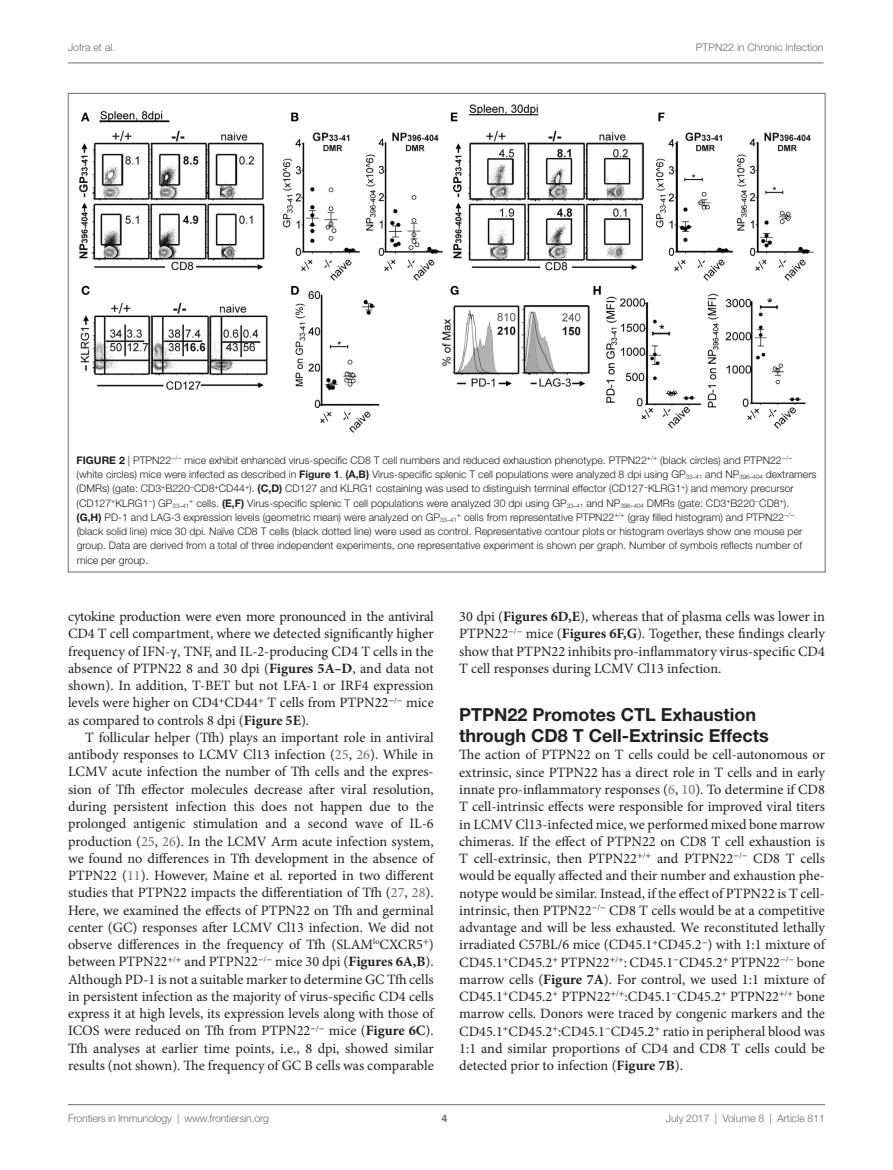
<style>
.page{position:relative;width:893px;height:1170px;background:#fff}
.page>*{position:absolute;margin:0;border:0;box-sizing:border-box;transform-origin:0 0}
.t1{font:700 18px/21px "Helvetica Neue LT Std";color:#231f20}
.t2{font:14.25px/17.2px "Minion Pro";color:#231f20;text-align:justify}
.t3{font:300 10.5px/14.2px "Helvetica Neue LT Std";color:#231f20}
.t4{font:300 10.5px "Helvetica Neue LT Std";color:#6c6d70}
.t5{font:700 10.5px "Helvetica Neue LT Std";color:#6c6d70}
.s1{font-weight:700}
.s2{font-family:"STIX General"}
.s3{color:#6c6d70}
</style>
<div class="page">
<img style="left:79px;top:104px;width:735px;height:329px">
<hr style="left:68px;top:63px;width:756px;height:1px;background:#6c6d70">
<hr style="left:68px;top:1104px;width:757px;height:1px;background:#6c6d70">
<p class="t4" style="left:68px;top:41px;width:49px">Jofra et al.</p>
<p class="t4" style="left:696px;top:41px;width:129px">PTPN22 in Chronic Infection</p>
<p class="t3" style="left:77px;top:452px;width:741px"><span class="s1">Figure 2</span> | PTPN22<sup>−</sup><sup>/</sup><sup>−</sup> mice exhibit enhanced virus-specific CD8 T cell numbers and reduced exhaustion phenotype. PTPN22<sup>+</sup><sup>/</sup><sup>+</sup> (black circles) and PTPN22<sup>−</sup><sup>/</sup><sup>− </sup>(white circles) mice were infected as described in <span class="s1">Figure 1</span>. <span class="s1">(A,B)</span> Virus-specific splenic T cell populations were analyzed 8 dpi using GP<sub>33–41</sub> and NP<sub>396–404</sub> dextramers (DMRs) (gate: CD3<sup>+</sup>B220<sup>−</sup>CD8<sup>+</sup>CD44<sup>+</sup>). <span class="s1">(C,D)</span> CD127 and KLRG1 costaining was used to distinguish terminal effector (CD127<sup>−</sup>KLRG1<sup>+</sup>) and memory precursor (CD127<sup>+</sup>KLRG1<sup>−</sup>) GP<sub>33–41</sub><sup>+</sup> cells. <span class="s1">(E,F)</span> Virus-specific splenic T cell populations were analyzed 30 dpi using GP<sub>33–41</sub> and NP<sub>396–404</sub> DMRs (gate: CD3<sup>+</sup>B220<sup>−</sup>CD8<sup>+</sup>). <span class="s1">(G,H)</span> PD-1 and LAG-3 expression levels (geometric mean) were analyzed on GP<sub>33–41</sub><sup>+</sup> cells from representative PTPN22<sup>+</sup><sup>/</sup><sup>+</sup> (gray filled histogram) and PTPN22<sup>−</sup><sup>/</sup><sup>− </sup>(black solid line) mice 30 dpi. Naïve CD8 T cells (black dotted line) were used as control. Representative contour plots or histogram overlays show one mouse per group. Data are derived from a total of three independent experiments, one representative experiment is shown per graph. Number of symbols reflects number of mice per group.</p>
<p class="t2" style="left:68px;top:608px;width:367px">cytokine production were even more pronounced in the antiviral CD4 T cell compartment, where we detected significantly higher frequency of IFN-<span class="s2">γ</span>, TNF, and IL-2-producing CD4 T cells in the absence of PTPN22 8 and 30 dpi (<span class="s1">Figures 5A–D</span>, and data not shown). In addition, T-BET but not LFA-1 or IRF4 expression levels were higher on CD4<sup>+</sup>CD44<sup>+</sup> T cells from PTPN22<sup>−</sup><sup>/</sup><sup>−</sup> mice as compared to controls 8 dpi (<span class="s1">Figure 5E</span>).</p>
<p class="t2" style="left:68px;top:728px;width:367px;text-indent:17px">T follicular helper (Tfh) plays an important role in antiviral antibody responses to LCMV Cl13 infection (<span class="s3">25</span>, <span class="s3">26</span>). While in LCMV acute infection the number of Tfh cells and the expres&shy;sion of Tfh effector molecules decrease after viral resolution, during persistent infection this does not happen due to the prolonged antigenic stimulation and a second wave of IL-6 production (<span class="s3">25</span>, <span class="s3">26</span>). In the LCMV Arm acute infection system, we found no differences in Tfh development in the absence of PTPN22 (<span class="s3">11</span>). However, Maine et al. reported in two different studies that PTPN22 impacts the differentiation of Tfh (<span class="s3">27</span>, <span class="s3">28</span>).<br>Here, we examined the effects of PTPN22 on Tfh and germinal center (GC) responses after LCMV Cl13 infection. We did not observe differences in the frequency of Tfh (SLAM<sup>lo</sup>CXCR5<sup>+</sup>) between PTPN22<sup>+</sup><sup>/</sup><sup>+</sup> and PTPN22<sup>−</sup><sup>/</sup><sup>−</sup> mice 30 dpi (<span class="s1">Figures 6A,B</span>).<br>Although PD-1 is not a suitable marker to determine GC Tfh cells in persistent infection as the majority of virus-specific CD4 cells express it at high levels, its expression levels along with those of ICOS were reduced on Tfh from PTPN22<sup>−</sup><sup>/</sup><sup>−</sup> mice (<span class="s1">Figure 6C</span>).<br>Tfh analyses at earlier time points, i.e., 8 dpi, showed similar results (not shown). The frequency of GC B cells was comparable</p>
<p class="t2" style="left:459px;top:608px;width:367px">30 dpi (<span class="s1">Figures 6D,E</span>), whereas that of plasma cells was lower in PTPN22<sup>−</sup><sup>/</sup><sup>−</sup> mice (<span class="s1">Figures 6F,G</span>). Together, these findings clearly show that PTPN22 inhibits pro-inflammatory virus-specific CD4<br>T cell responses during LCMV Cl13 infection.</p>
<p class="t1" style="left:459px;top:703px;width:311px">PTPN22 Promotes CTL Exhaustion through CD8 T Cell-Extrinsic Effects</p>
<p class="t2" style="left:459px;top:746px;width:367px">The action of PTPN22 on T cells could be cell-autonomous or extrinsic, since PTPN22 has a direct role in T cells and in early innate pro-inflammatory responses (<span class="s3">6</span>, <span class="s3">10</span>). To determine if CD8<br>T cell-intrinsic effects were responsible for improved viral titers in LCMV Cl13-infected mice, we performed mixed bone marrow chimeras. If the effect of PTPN22 on CD8 T cell exhaustion is T cell-extrinsic, then PTPN22<sup>+</sup><sup>/</sup><sup>+</sup> and PTPN22<sup>−</sup><sup>/</sup><sup>−</sup> CD8 T cells would be equally affected and their number and exhaustion phe&shy;notype would be similar. Instead, if the effect of PTPN22 is T cell&shy;intrinsic, then PTPN22<sup>−</sup><sup>/</sup><sup>−</sup> CD8 T cells would be at a competitive advantage and will be less exhausted. We reconstituted lethally irradiated C57BL/6 mice (CD45.1<sup>+</sup>CD45.2<sup>−</sup>) with 1:1 mixture of CD45.1<sup>+</sup>CD45.2<sup>+</sup> PTPN22<sup>+</sup><sup>/</sup><sup>+</sup>: CD45.1<sup>−</sup>CD45.2<sup>+</sup> PTPN22<sup>−</sup><sup>/</sup><sup>−</sup> bone marrow cells (<span class="s1">Figure 7A</span>). For control, we used 1:1 mixture of CD45.1<sup>+</sup>CD45.2<sup>+</sup> PTPN22<sup>+</sup><sup>/</sup><sup>+</sup>:CD45.1<sup>−</sup>CD45.2<sup>+</sup> PTPN22<sup>+</sup><sup>/</sup><sup>+</sup> bone marrow cells. Donors were traced by congenic markers and the CD45.1<sup>+</sup>CD45.2<sup>+</sup>:CD45.1<sup>−</sup>CD45.2<sup>+</sup> ratio in peripheral blood was 1:1 and similar proportions of CD4 and CD8 T cells could be detected prior to infection (<span class="s1">Figure 7B</span>).</p>
<p class="t4" style="left:68px;top:1111px;width:203px">Frontiers in Immunology | www.frontiersin.org</p>
<p class="t4" style="left:666px;top:1111px;width:161px">July 2017 | Volume 8 | Article 811</p>
<p class="t5" style="left:441px;top:1111px;width:7px">4</p>
</div>
